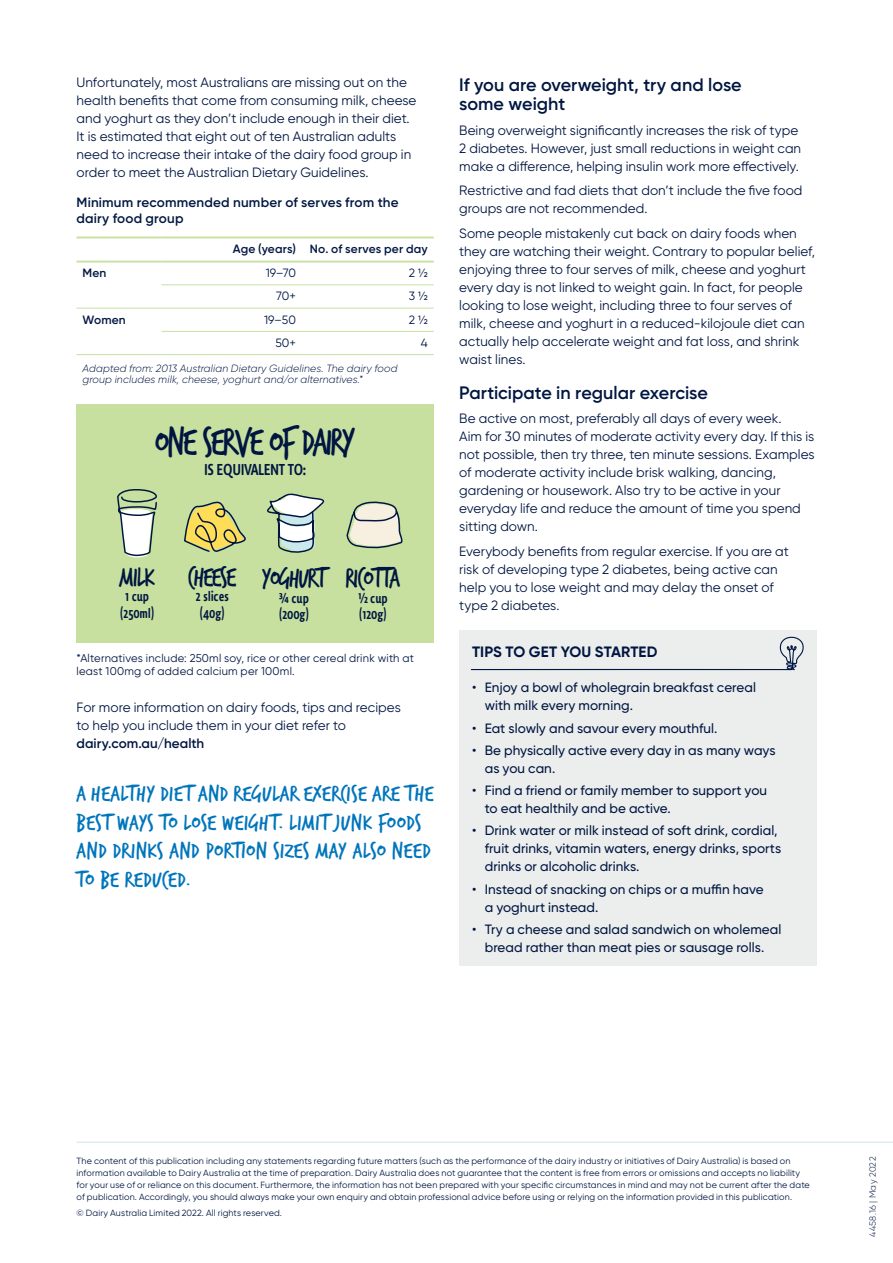
<style>
.page{position:relative;width:893px;height:1263px;background:#fff}
.page>*{position:absolute;margin:0;border:0;box-sizing:border-box;transform-origin:0 0}
.t1{font:41.7px "Trash Hand";letter-spacing:-.05em;color:#001641;scale:.9 1}
.t2{font:29.7px "Trash Hand";letter-spacing:-.05em;color:#001641;scale:.9 1}
.t3{font:24px/28.5px "Trash Hand";letter-spacing:.02em;color:#0075bc}
.t4{font:500 19.05px "Lemon Sans Rnd Cnd";letter-spacing:-.01em;color:#001641;scale:.9 1}
.t5{font:600 18px/19.5px "Gilroy";color:#001641}
.t6{font:500 16.65px/16.6px "Lemon Sans Rnd Cnd";color:#001641;scale:.9 1}
.t7{font:700 15px "Gilroy";letter-spacing:.005em;color:#001641}
.t8{font:13.5px/18px "Gilroy";letter-spacing:.005em;color:#001641}
.t9{font:500 13.5px/18px "Gilroy";letter-spacing:.005em;color:#001641}
.t10{font:600 13.5px/16.5px "Gilroy";letter-spacing:.015em;color:#001641}
.t11{font:600 12px "Gilroy";letter-spacing:.01em;color:#001641}
.t12{font:12px "Gilroy";letter-spacing:-.005em;color:#001641}
.t13{font:11.25px/12.8px "Gilroy";letter-spacing:.02em;color:#001641}
.t14{font:italic 300 10.5px/11.2px "Gilroy";letter-spacing:.015em;color:#001641}
.t15{font:9px/12px "Gilroy";letter-spacing:.015em;color:#001641}
.t16{font:300 9px "Gilroy";letter-spacing:.04em;color:#001641}
</style>
<div class="page">
<hr style="left:77px;top:1142px;width:816px;height:1px;background:#c9e9ec">
<hr style="left:77px;top:237px;width:85px;height:1px;background:#c7e09f">
<hr style="left:162px;top:237px;width:140px;height:1px;background:#c7e09f">
<hr style="left:302px;top:237px;width:132px;height:1px;background:#c7e09f">
<hr style="left:77px;top:261px;width:85px;height:2px;background:#c7e09f">
<hr style="left:162px;top:261px;width:140px;height:2px;background:#c7e09f">
<hr style="left:302px;top:261px;width:132px;height:2px;background:#c7e09f">
<hr style="left:162px;top:284px;width:140px;height:1px;background:#c7e09f">
<hr style="left:302px;top:284px;width:132px;height:1px;background:#c7e09f">
<hr style="left:162px;top:331px;width:140px;height:1px;background:#c7e09f">
<hr style="left:302px;top:331px;width:132px;height:1px;background:#c7e09f">
<hr style="left:77px;top:308px;width:85px;height:1px;background:#c7e09f">
<hr style="left:162px;top:308px;width:140px;height:1px;background:#c7e09f">
<hr style="left:302px;top:308px;width:132px;height:1px;background:#c7e09f">
<hr style="left:77px;top:354px;width:85px;height:1px;background:#c7e09f">
<hr style="left:162px;top:354px;width:140px;height:1px;background:#c7e09f">
<hr style="left:302px;top:354px;width:132px;height:1px;background:#c7e09f">
<div style="left:77px;top:404px;width:357px;height:238px;background:#c7e09f"></div>
<svg style="left:117px;top:489px;width:40px;height:69px"></svg>
<svg style="left:184px;top:501px;width:62px;height:51px"></svg>
<svg style="left:267px;top:493px;width:58px;height:60px"></svg>
<svg style="left:346px;top:501px;width:58px;height:142px"></svg>
<div style="left:459px;top:629px;width:357px;height:336px;background:#eceeed"></div>
<svg style="left:470px;top:636px;width:334px;height:35px"></svg>
<p class="t8" style="left:77px;top:73px;width:341px">Unfortunately, most Australians are missing out on the health benefits that come from consuming milk, cheese and yoghurt as they don’t include enough in their diet.<br>It is estimated that eight out of ten Australian adults need to increase their intake of the dairy food group in order to meet the Australian Dietary Guidelines.</p>
<p class="t10" style="left:77px;top:193px;width:324px">Minimum recommended number of serves from the dairy food group</p>
<p class="t11" style="left:233px;top:241px;width:196px">Age (years) No. of serves per day</p>
<p class="t11" style="left:83px;top:266px;width:25px">Men</p>
<p class="t12" style="left:266px;top:266px;width:32px">19–70</p>
<p class="t12" style="left:409px;top:266px;width:20px">2 ½</p>
<p class="t12" style="left:276px;top:289px;width:21px">70+</p>
<p class="t12" style="left:409px;top:289px;width:20px">3 ½</p>
<p class="t11" style="left:83px;top:312px;width:45px">Women</p>
<p class="t12" style="left:264px;top:312px;width:33px">19–50</p>
<p class="t12" style="left:409px;top:312px;width:20px">2 ½</p>
<p class="t12" style="left:275px;top:335px;width:22px">50+</p>
<p class="t12" style="left:421px;top:335px;width:8px">4</p>
<p class="t14" style="left:83px;top:362px;width:316px">Adapted from: 2013 Australian Dietary Guidelines. The dairy food group includes milk, cheese, yoghurt and/or alternatives.*</p>
<h1 class="t1" style="left:155px;top:421px;width:225px">ONE SERVE OF DAIRY</h1>
<h3 class="t4" style="left:204px;top:459px;width:114px">IS EQUIVALENT TO:</h3>
<h2 class="t2" style="left:188px;top:562px;width:55px">CHEESE</h2>
<p class="t6" style="left:195px;top:588px;width:39px">2 slices (40g)</p>
<h2 class="t2" style="left:345px;top:563px;width:62px">RICOTTA</h2>
<p class="t6" style="left:358px;top:589px;width:34px">½ cup (120g)</p>
<p class="t13" style="left:77px;top:652px;width:339px">*Alternatives include: 250ml soy, rice or other cereal drink with at least 100mg of added calcium per 100ml.</p>
<p class="t8" style="left:77px;top:698px;width:326px">For more information on dairy foods, tips and recipes to help you include them in your diet refer to</p>
<p class="t10" style="left:77px;top:735px;width:129px">dairy.com.au/health</p>
<h3 class="t3" style="left:77px;top:780px;width:359px">A HEALTHY DIET AND REGULAR EXERCISE ARE THE BEST WAYS TO LOSE WEIGHT. LIMIT JUNK FOODS AND DRINKS AND PORTION SIZES MAY ALSO NEED TO BE REDUCED.</h3>
<h2 class="t2" style="left:262px;top:563px;width:73px">YOGHURT</h2>
<p class="t6" style="left:279px;top:589px;width:35px">¾ cup (200g)</p>
<h2 class="t2" style="left:119px;top:562px;width:42px">MILK</h2>
<p class="t6" style="left:120px;top:588px;width:39px;text-align:center">1 cup (250ml)</p>
<h3 class="t5" style="left:459px;top:75px;width:284px">If you are overweight, try and lose some weight</h3>
<p class="t8" style="left:459px;top:121px;width:343px">Being overweight significantly increases the risk of type<br>2 diabetes. However, just small reductions in weight can make a difference, helping insulin work more effectively.</p>
<p class="t8" style="left:459px;top:181px;width:345px">Restrictive and fad diets that don’t include the five food groups are not recommended.</p>
<p class="t8" style="left:459px;top:224px;width:357px">Some people mistakenly cut back on dairy foods when they are watching their weight. Contrary to popular belief, enjoying three to four serves of milk, cheese and yoghurt every day is not linked to weight gain. In fact, for people looking to lose weight, including three to four serves of milk, cheese and yoghurt in a reduced-kilojoule diet can actually help accelerate weight and fat loss, and shrink waist lines.</p>
<h3 class="t5" style="left:459px;top:383px;width:250px">Participate in regular exercise</h3>
<p class="t8" style="left:459px;top:410px;width:357px">Be active on most, preferably all days of every week.<br>Aim for 30 minutes of moderate activity every day. If this is not possible, then try three, ten minute sessions. Examples of moderate activity include brisk walking, dancing, gardening or housework. Also try to be active in your everyday life and reduce the amount of time you spend sitting down.</p>
<p class="t8" style="left:459px;top:542px;width:331px">Everybody benefits from regular exercise. If you are at risk of developing type 2 diabetes, being active can help you to lose weight and may delay the onset of type 2 diabetes.</p>
<p class="t7" style="left:472px;top:642px;width:187px">TIPS TO GET YOU STARTED</p>
<p class="t9" style="left:485px;top:679px;width:273px;text-indent:-13px">• Enjoy a bowl of wholegrain breakfast cereal with milk every morning.</p>
<p class="t9" style="left:472px;top:719px;width:247px">• Eat slowly and savour every mouthful.</p>
<p class="t9" style="left:485px;top:741px;width:292px;text-indent:-13px">• Be physically active every day in as many ways as you can.</p>
<p class="t9" style="left:485px;top:781px;width:284px;text-indent:-13px">• Find a friend or family member to support you to eat healthily and be active.</p>
<p class="t9" style="left:485px;top:821px;width:298px;text-indent:-13px">• Drink water or milk instead of soft drink, cordial, fruit drinks, vitamin waters, energy drinks, sports drinks or alcoholic drinks.</p>
<p class="t9" style="left:485px;top:880px;width:280px;text-indent:-13px">• Instead of snacking on chips or a muffin have a yoghurt instead.</p>
<p class="t9" style="left:472px;top:920px;width:311px;text-align:center">• Try a cheese and salad sandwich on wholemeal bread rather than meat pies or sausage rolls.</p>
<p class="t15" style="left:77px;top:1154px;width:735px">The content of this publication including any statements regarding future matters (such as the performance of the dairy industry or initiatives of Dairy Australia) is based on information available to Dairy Australia at the time of preparation. Dairy Australia does not guarantee that the content is free from errors or omissions and accepts no liability for your use of or reliance on this document. Furthermore, the information has not been prepared with your specific circumstances in mind and may not be current after the date of publication. Accordingly, you should always make your own enquiry and obtain professional advice before using or relying on the information provided in this publication.</p>
<p class="t15" style="left:77px;top:1207px;width:207px">© Dairy Australia Limited 2022. All rights reserved.</p>
<p class="t16" style="left:867px;top:1237px;width:82px;rotate:-90deg">4458.16 | May 2022</p>
</div>
